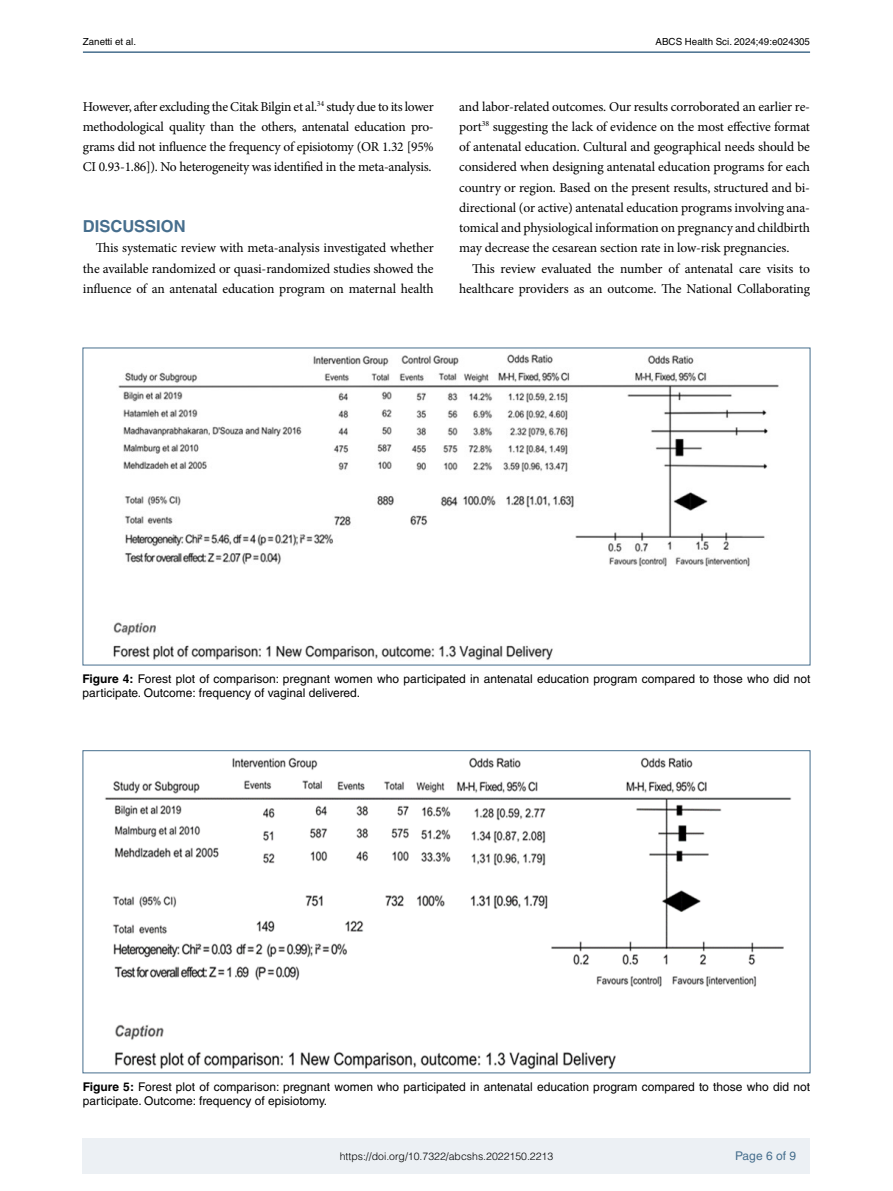
<style>
.page{position:relative;width:893px;height:1191px;background:#fff}
.page>*{position:absolute;margin:0;border:0;box-sizing:border-box;transform-origin:0 0}
.t1{font:700 16.5px "Helvetica LT Std";color:#466e8d}
.t2{font:13.5px/20.2px "Minion Pro";letter-spacing:-.015em;color:#000;text-align:justify}
.t3{font:12px/14.4px "Helvetica LT Std";color:#000}
.t4{font:12px "Helvetica LT Std";color:#466e8d}
.t5{font:300 10.5px "Helvetica LT Std";color:#000}
.t6{font:9.75px "Helvetica LT Std";color:#000}
.s1{font-weight:700}
</style>
<div class="page">
<hr style="left:83px;top:51px;width:727px;height:2px;background:#466e8d">
<div style="left:83px;top:1138px;width:727px;height:35px;background:#ecf0f4"></div>
<img style="left:113px;top:354px;width:666px;height:306px">
<img style="left:105px;top:757px;width:687px;height:313px">
<p class="t6" style="left:83px;top:36px;width:55px">Zanetti et al.</p>
<p class="t6" style="left:656px;top:36px;width:156px">ABCS Health Sci. 2024;49:e024305</p>
<p class="t2" style="left:83px;top:96px;width:352px">However, after excluding the Citak Bilgin et al.<sup>34</sup> study due to its lower methodological quality than the others, antenatal education pro&shy;grams did not influence the frequency of episiotomy (OR 1.32 [95% CI 0.93-1.86]). No heterogeneity was identified in the meta-analysis.</p>
<p class="t1" style="left:83px;top:216px;width:104px">DISCUSSION</p>
<p class="t2" style="left:83px;top:238px;width:352px;text-indent:13px">This systematic review with meta-analysis investigated whether the available randomized or quasi-randomized studies showed the influence of an antenatal education program on maternal health</p>
<p class="t2" style="left:459px;top:96px;width:352px">and labor-related outcomes. Our results corroborated an earlier re&shy;port<sup>38</sup> suggesting the lack of evidence on the most effective format of antenatal education. Cultural and geographical needs should be considered when designing antenatal education programs for each country or region. Based on the present results, structured and bi&shy;directional (or active) antenatal education programs involving ana&shy;tomical and physiological information on pregnancy and childbirth may decrease the cesarean section rate in low-risk pregnancies.</p>
<p class="t2" style="left:459px;top:258px;width:352px;text-align:right">This review evaluated the number of antenatal care visits to healthcare providers as an outcome. The National Collaborating</p>
<p class="t3" style="left:83px;top:671px;width:729px"><span class="s1">Figure 4:</span> Forest plot of comparison: pregnant women who participated in antenatal education program compared to those who did not participate. Outcome: frequency of vaginal delivered.</p>
<p class="t3" style="left:83px;top:1079px;width:729px"><span class="s1">Figure 5:</span> Forest plot of comparison: pregnant women who participated in antenatal education program compared to those who did not participate. Outcome: frequency of episiotomy.</p>
<p class="t5" style="left:340px;top:1149px;width:215px">https://doi.org/10.7322/abcshs.2022150.2213</p>
<p class="t4" style="left:735px;top:1148px;width:62px">Page 6 of 9</p>
</div>
